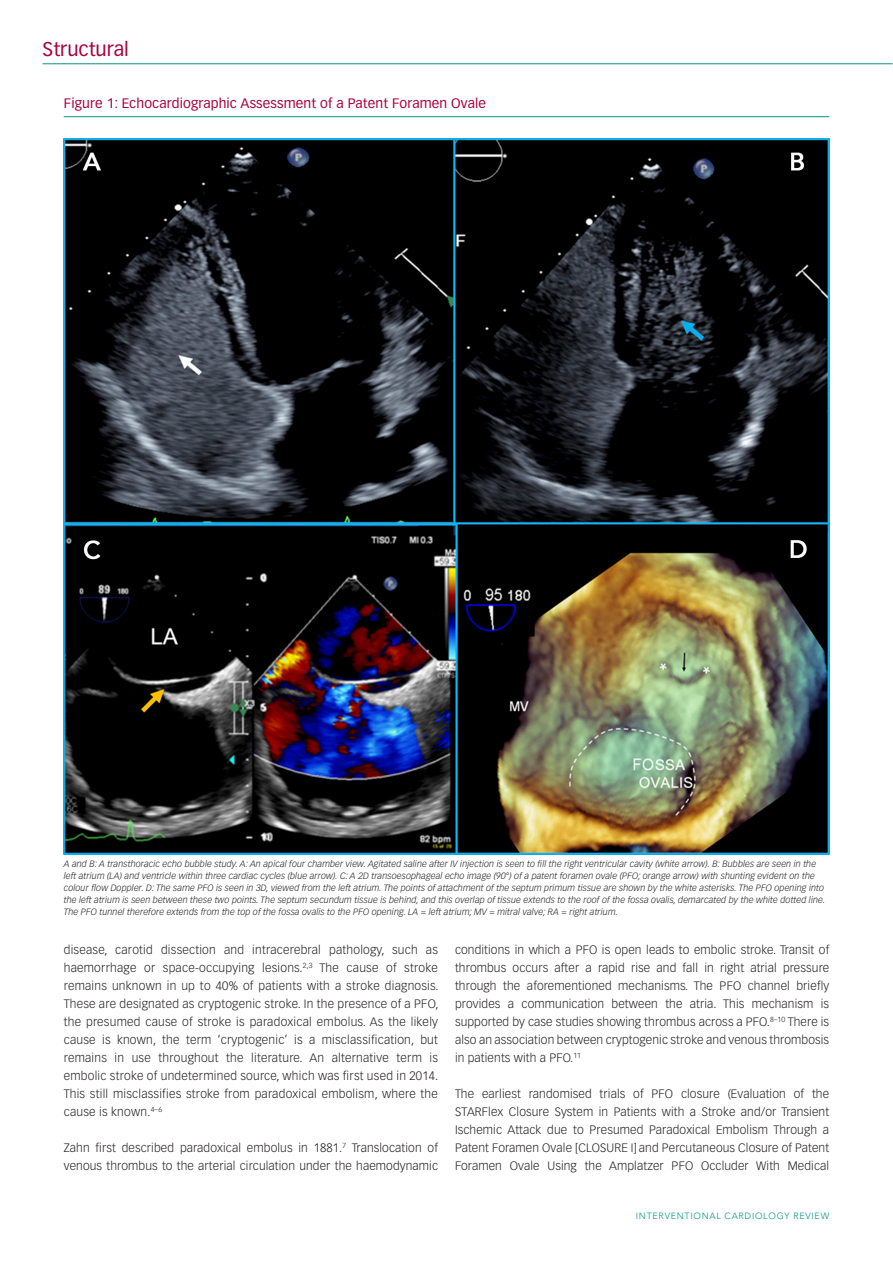
<style>
.page{position:relative;width:893px;height:1263px;background:#fff}
.page>*{position:absolute;margin:0;border:0;box-sizing:border-box;transform-origin:0 0}
.t1{font:19.5px "Vectora LT Std";color:#a7023c}
._11_FIG-TABLE_HEADIN{font:13.5px "Vectora LT Std";letter-spacing:.01em;color:#a7023c}
._10_BODY_TEXT{font:300 12px/18px "Vectora LT Std";letter-spacing:.01em;color:#231f20;text-align:justify}
._11a_CAPTION_FIG-TAB{font:italic 300 9px/12px "Vectora LT Std";letter-spacing:.01em;color:#231f20}
.t2{font:300 9px "Avenir LT Std";letter-spacing:.08em;color:#009483}
</style>
<div class="page">
<hr style="left:43px;top:64px;width:849px;height:1px;background:#009483">
<hr style="left:64px;top:116px;width:765px;height:1px;background:#009483">
<img style="left:64px;top:139px;width:765px;height:716px">
<h1 class="t1" style="left:43px;top:38px;width:88px">Structural</h1>
<p class="_11_FIG-TABLE_HEADIN" style="left:64px;top:95px;width:424px">Figure 1: Echocardiographic Assessment of a Patent Foramen Ovale</p>
<p class="_11a_CAPTION_FIG-TAB" style="left:64px;top:858px;width:763px">A and B: A transthoracic echo bubble study. A: An apical four chamber view. Agitated saline after IV injection is seen to fill the right ventricular cavity (white arrow). B: Bubbles are seen in the left atrium (LA) and ventricle within three cardiac cycles (blue arrow). C: A 2D transoesophageal echo image (90°) of a patent foramen ovale (PFO; orange arrow) with shunting evident on the colour flow Doppler. D: The same PFO is seen in 3D, viewed from the left atrium. The points of attachment of the septum primum tissue are shown by the white asterisks. The PFO opening into the left atrium is seen between these two points. The septum secundum tissue is behind, and this overlap of tissue extends to the roof of the fossa ovalis, demarcated by the white dotted line.<br>The PFO tunnel therefore extends from the top of the fossa ovalis to the PFO opening. LA = left atrium; MV = mitral valve; RA = right atrium.</p>
<p class="_10_BODY_TEXT" style="left:64px;top:941px;width:376px">disease, carotid dissection and intracerebral pathology, such as haemorrhage or space-occupying lesions.<sup>2,3</sup> The cause of stroke remains unknown in up to 40% of patients with a stroke diagnosis.<br>These are designated as cryptogenic stroke. In the presence of a PFO, the presumed cause of stroke is paradoxical embolus. As the likely cause is known, the term ‘cryptogenic’ is a misclassification, but remains in use throughout the literature. An alternative term is embolic stroke of undetermined source, which was first used in 2014.<br>This still misclassifies stroke from paradoxical embolism, where the cause is known.<sup>4–6</sup></p>
<p class="_10_BODY_TEXT" style="left:64px;top:1139px;width:376px">Zahn first described paradoxical embolus in 1881.<sup>7</sup> Translocation of venous thrombus to the arterial circulation under the haemodynamic</p>
<p class="_10_BODY_TEXT" style="left:455px;top:941px;width:376px">conditions in which a PFO is open leads to embolic stroke. Transit of thrombus occurs after a rapid rise and fall in right atrial pressure through the aforementioned mechanisms. The PFO channel briefly provides a communication between the atria. This mechanism is supported by case studies showing thrombus across a PFO.<sup>8–10</sup> There is also an association between cryptogenic stroke and venous thrombosis in patients with a PFO.<sup>11</sup></p>
<p class="_10_BODY_TEXT" style="left:455px;top:1085px;width:376px">The earliest randomised trials of PFO closure (Evaluation of the STARFlex Closure System in Patients with a Stroke and/or Transient Ischemic Attack due to Presumed Paradoxical Embolism Through a Patent Foramen Ovale [CLOSURE I] and Percutaneous Closure of Patent Foramen Ovale Using the Amplatzer PFO Occluder With Medical</p>
<p class="t2" style="left:636px;top:1210px;width:195px">INTERVENTIONAL CARDIOLOGY REVIEW</p>
</div>
